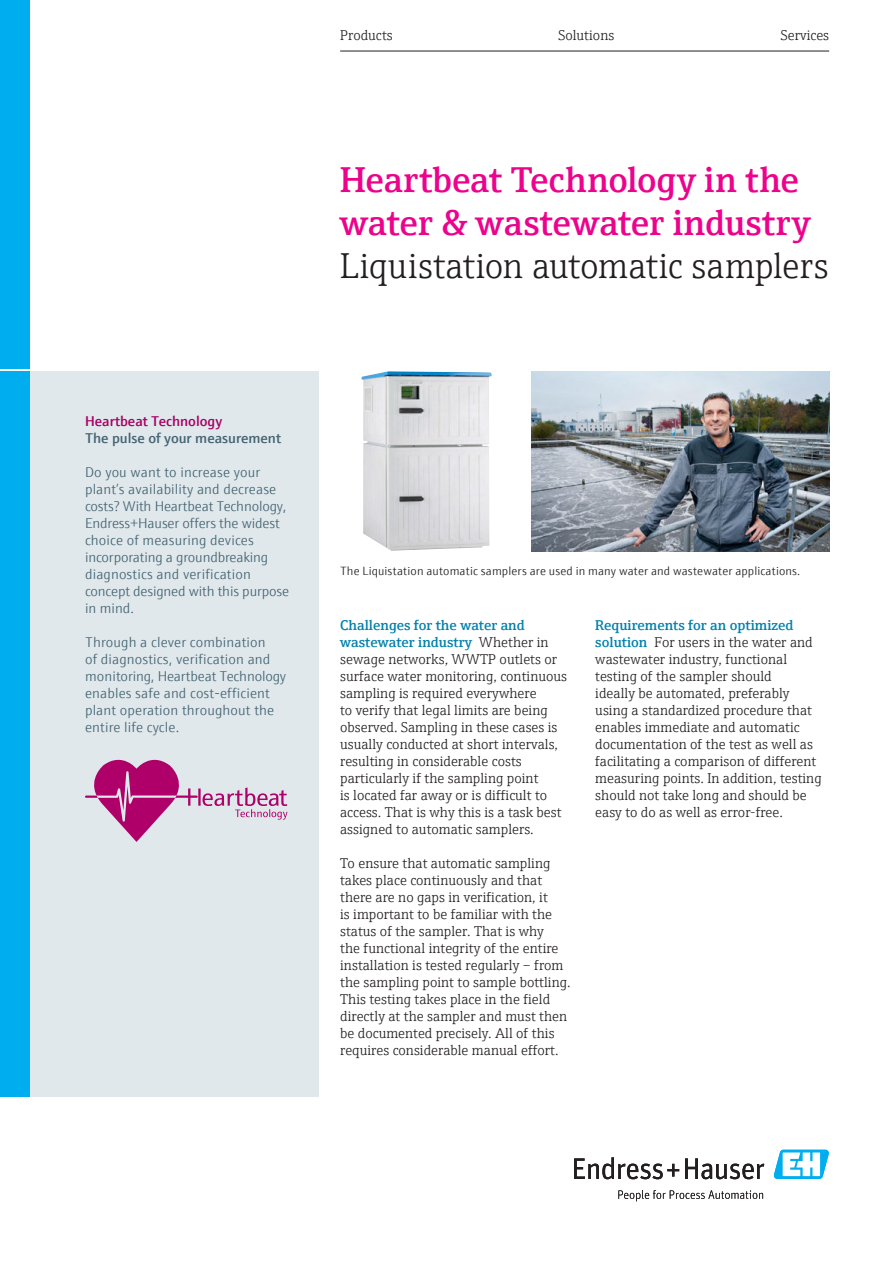
<style>
.page{position:relative;width:893px;height:1263px;background:#fff}
.page>*{position:absolute;margin:0;border:0;box-sizing:border-box;transform-origin:0 0}
.t1{font:600 36px/43.2px "E+H Serif";color:#ed028c}
.t2{font:300 36px "E+H Serif";letter-spacing:-.005em;color:#231f20}
.t3{font:300 14.25px/17px "E+H Serif";color:#231f20}
.t4{font:300 14.25px/17px "E+H Sans";letter-spacing:.01em;color:#446472}
.t5{font:600 14.25px "E+H Sans";color:#446472}
.t6{font:600 14.25px "E+H Sans";color:#a70164}
.t7{font:300 12px "E+H Sans";letter-spacing:.01em;color:#231f20}
.s1{font-weight:600;color:#0081ad}
</style>
<div class="page">
<hr style="left:340px;top:51px;width:489px;height:1px;background:#231f20">
<div style="left:0;top:0;width:30px;height:369px;background:#00aeef"></div>
<svg style="left:574px;top:1157px;width:105px;height:22px"></svg>
<svg style="left:685px;top:1158px;width:79px;height:21px"></svg>
<svg style="left:618px;top:1190px;width:145px;height:11px"></svg>
<svg style="left:773px;top:1150px;width:56px;height:29px"></svg>
<div style="left:30px;top:371px;width:289px;height:725px;background:#e0e8ec"></div>
<img style="left:361px;top:371px;width:131px;height:180px">
<img style="left:531px;top:371px;width:298px;height:181px">
<div style="left:0;top:371px;width:30px;height:725px;background:#00aeef"></div>
<svg style="left:85px;top:759px;width:202px;height:83px"></svg>
<p class="t3" style="left:340px;top:25px;width:54px">Products</p>
<p class="t3" style="left:558px;top:25px;width:57px">Solutions</p>
<p class="t3" style="left:781px;top:25px;width:50px">Services</p>
<h1 class="t1" style="left:340px;top:155px;width:471px">Heartbeat Technology in the water &amp; wastewater industry</h1>
<h1 class="t2" style="left:340px;top:240px;width:490px">Liquistation automatic samplers</h1>
<p class="t6" style="left:85px;top:410px;width:139px">Heartbeat Technology</p>
<p class="t5" style="left:85px;top:427px;width:197px">The pulse of your measurement</p>
<p class="t4" style="left:85px;top:462px;width:206px">Do you want to increase your plant’s availability and decrease costs? With Heartbeat Technology,<br>Endress+Hauser offers the widest choice of measuring devices incorporating a groundbreaking diagnostics and verification concept designed with this purpose in mind.</p>
<p class="t4" style="left:85px;top:632px;width:203px">Through a clever combination<br>of diagnostics, verification and monitoring, Heartbeat Technology enables safe and cost-efficient plant operation throughout the entire life cycle.</p>
<p class="t7" style="left:340px;top:562px;width:462px">The Liquistation automatic samplers are used in many water and wastewater applications.</p>
<p class="t3" style="left:340px;top:615px;width:228px"><span class="s1">Challenges for the water and wastewater industry</span> Whether in sewage networks, WWTP outlets or surface water monitoring, continuous sampling is required everywhere<br>to verify that legal limits are being observed. Sampling in these cases is usually conducted at short intervals, resulting in considerable costs particularly if the sampling point<br>is located far away or is difficult to access. That is why this is a task best assigned to automatic samplers.</p>
<p class="t3" style="left:340px;top:853px;width:232px">To ensure that automatic sampling takes place continuously and that there are no gaps in verification, it<br>is important to be familiar with the status of the sampler. That is why<br>the functional integrity of the entire installation is tested regularly – from the sampling point to sample bottling.<br>This testing takes place in the field directly at the sampler and must then be documented precisely. All of this requires considerable manual effort.</p>
<p class="t3" style="left:595px;top:615px;width:228px"><span class="s1">Requirements for an optimized solution</span> For users in the water and wastewater industry, functional testing of the sampler should<br>ideally be automated, preferably using a standardized procedure that enables immediate and automatic documentation of the test as well as facilitating a comparison of different measuring points. In addition, testing should not take long and should be easy to do as well as error-free.</p>
</div>
